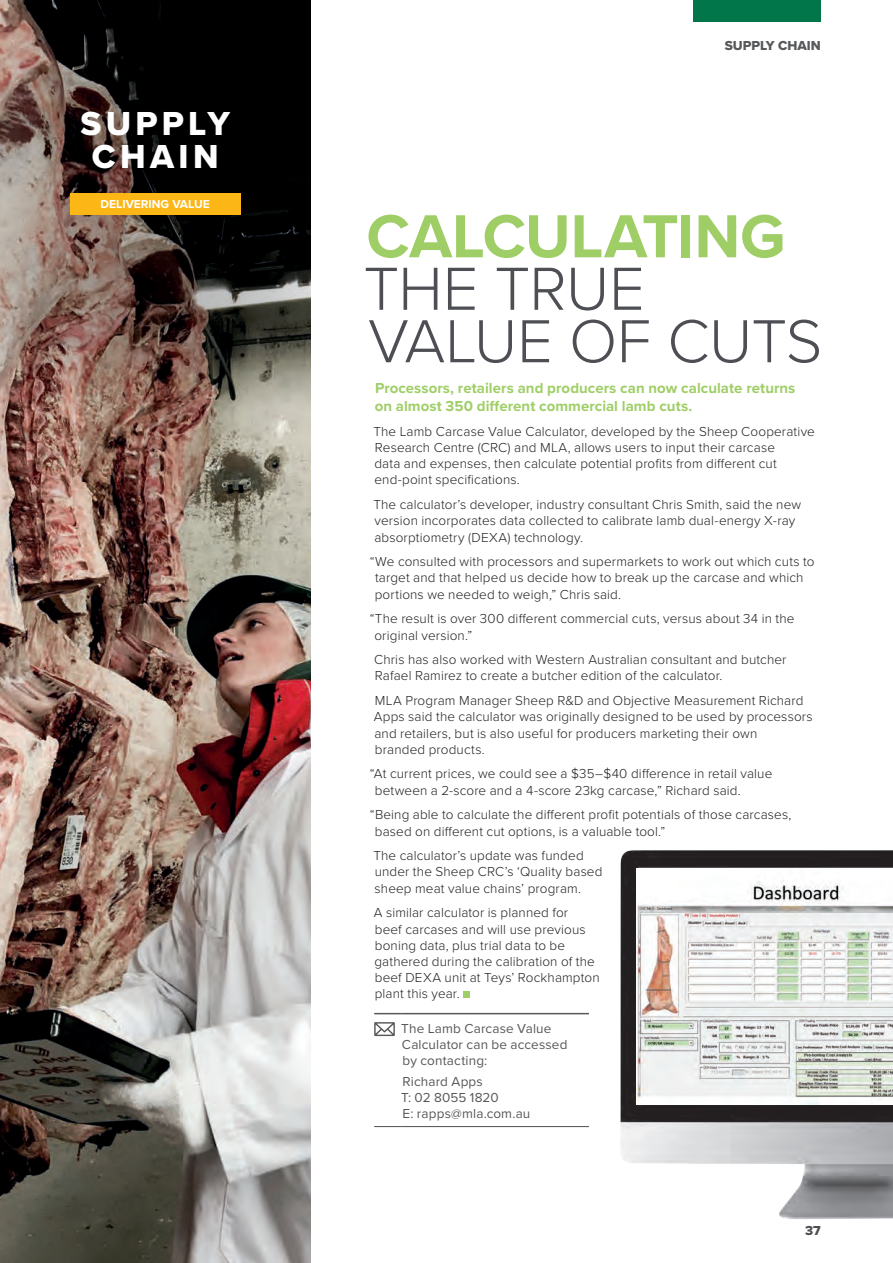
<style>
.page{position:relative;width:893px;height:1263px;background:#fff}
.page>*{position:absolute;margin:0;border:0;box-sizing:border-box;transform-origin:0 0}
.Story_Heading-Proxim{font:300 63px/52.5px "Proxima Nova";letter-spacing:-.01em;color:#4d4f54}
.t1{font:34.5px/33px "Proxima Nova Extrabld";letter-spacing:.13em;color:#fff;text-align:center}
.Intro_Para_No_Drop_C{font:700 15px/18px "Proxima Nova";letter-spacing:.005em;color:#9fce66}
.Body_Text{font:300 13.5px/16.2px "Proxima Nova";letter-spacing:.01em;color:#231f20}
.Contact_Details{font:13.5px/16.2px "Proxima Nova";letter-spacing:.01em;color:#57585a}
.t2{font:13.5px "Proxima Nova Extrabld";color:#57585a}
.t3{font:13.5px "Proxima Nova Extrabld";color:#4d4f54}
.t4{font:700 12px "Proxima Nova";color:#fff}
.s1{font-weight:700;color:#9fce66}
</style>
<div class="page">
<img style="left:0;top:465px;width:310px;height:798px">
<img style="left:0;top:0;width:310px;height:465px">
<div style="left:70px;top:193px;width:170px;height:21px;background:#fcb615"></div>
<img style="left:0;top:750px;width:1px;height:513px">
<img style="left:546px;top:850px;width:347px;height:369px">
<img style="left:637px;top:868px;width:256px;height:236px">
<div style="left:693px;top:0;width:128px;height:21px;background:#00764a"></div>
<div style="left:463px;top:991px;width:7px;height:7px;background:#9fce66"></div>
<svg style="left:374px;top:1013px;width:28px;height:1px"></svg>
<hr style="left:402px;top:1013px;width:187px;height:1px;background:#57585a">
<svg style="left:374px;top:1126px;width:28px;height:1px"></svg>
<hr style="left:402px;top:1126px;width:187px;height:1px;background:#4d4f54">
<svg style="left:374px;top:1022px;width:21px;height:14px"></svg>
<p class="t1" style="left:80px;top:108px;width:151px">SUPPLY<br>CHAIN</p>
<p class="t4" style="left:100px;top:197px;width:111px">DELIVERING VALUE</p>
<p class="t2" style="left:725px;top:37px;width:97px">SUPPLY CHAIN</p>
<p class="Story_Heading-Proxim" style="left:364px;top:211px;width:460px"><span class="s1">CALCULATING<br></span>THE TRUE<br>VALUE OF CUTS</p>
<p class="Intro_Para_No_Drop_C" style="left:375px;top:380px;width:422px">Processors, retailers and producers can now calculate returns on almost 350 different commercial lamb cuts.</p>
<p class="Body_Text" style="left:373px;top:423px;width:443px">The Lamb Carcase Value Calculator, developed by the Sheep Cooperative Research Centre (CRC) and MLA, allows users to input their carcase<br>data and expenses, then calculate potential profits from different cut end-point specifications.</p>
<p class="Body_Text" style="left:373px;top:497px;width:429px">The calculator’s developer, industry consultant Chris Smith, said the new version incorporates data collected to calibrate lamb dual-energy X-ray absorptiometry (DEXA) technology.</p>
<p class="Body_Text" style="left:375px;top:554px;width:441px;text-indent:-5px">“We consulted with processors and supermarkets to work out which cuts to target and that helped us decide how to break up the carcase and which portions we needed to weigh,” Chris said.</p>
<p class="Body_Text" style="left:374px;top:611px;width:422px;text-indent:-5px">“The result is over 300 different commercial cuts, versus about 34 in the original version.”</p>
<p class="Body_Text" style="left:374px;top:652px;width:414px">Chris has also worked with Western Australian consultant and butcher<br>Rafael Ramirez to create a butcher edition of the calculator.</p>
<p class="Body_Text" style="left:374px;top:693px;width:440px">MLA Program Manager Sheep R&amp;D and Objective Measurement Richard Apps said the calculator was originally designed to be used by processors and retailers, but is also useful for producers marketing their own<br>branded products.</p>
<p class="Body_Text" style="left:375px;top:766px;width:399px;text-indent:-5px">“At current prices, we could see a $35–$40 difference in retail value between a 2-score and a 4-score 23kg carcase,” Richard said.</p>
<p class="Body_Text" style="left:375px;top:807px;width:418px;text-indent:-5px">“Being able to calculate the different profit potentials of those carcases, based on different cut options, is a valuable tool.”</p>
<p class="Body_Text" style="left:373px;top:848px;width:231px">The calculator’s update was funded under the Sheep CRC’s ‘Quality based sheep meat value chains’ program.</p>
<p class="Body_Text" style="left:374px;top:905px;width:227px">A similar calculator is planned for<br>beef carcases and will use previous boning data, plus trial data to be gathered during the calibration of the beef DEXA unit at Teys’ Rockhampton plant this year.</p>
<p class="Contact_Details" style="left:401px;top:1020px;width:168px">The Lamb Carcase Value<br>Calculator can be accessed by contacting:</p>
<p class="Contact_Details" style="left:401px;top:1073px;width:131px">Richard Apps<br>T: 02 8055 1820<br>E: rapps@mla.com.au</p>
<p class="t3" style="left:805px;top:1223px;width:17px">37</p>
</div>
